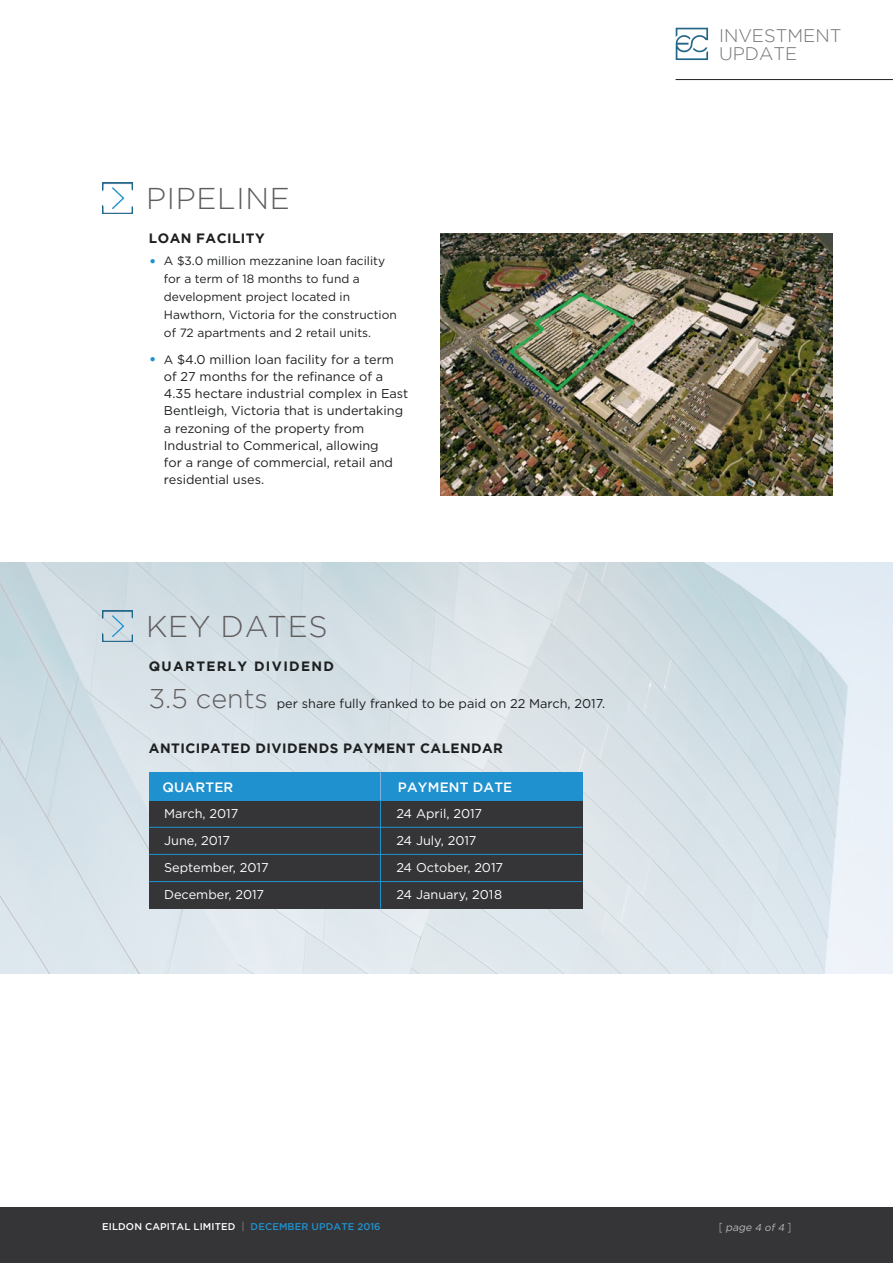
<style>
.page{position:relative;width:893px;height:1263px;background:#fff}
.page>*{position:absolute;margin:0;border:0;box-sizing:border-box;transform-origin:0 0}
.Section_headers{font:300 30px "Gotham";letter-spacing:.025em;color:#605d5f}
.t1{font:300 27px "Gotham";color:#605d5f}
.t2{font:300 18.15px/18.8px "Gotham";color:#747072}
.Body_copy_8_5pt{font:700 13.5px "Gotham";letter-spacing:.035em;color:#1d1f20}
.Subheads_11pt{font:500 13.5px "Gotham";letter-spacing:.015em;color:#fff}
.Body_copy_8_5pt-2{font:700 13.5px "Gotham";letter-spacing:.1em;color:#1d1f20}
.Body_copy_8_5pt-3{font:12.75px/17.2px "Gotham";color:#1d1f20}
.Body_copy_8_5pt-4{font:12.75px "Gotham";color:#fff}
.Body_copy_8_5pt-5{font:12px/18px "Gotham";color:#1d1f20}
.t3{font:italic 10.5px "Gotham";color:#bbb8b9}
.t4{font:500 9.75px "Gotham";letter-spacing:.015em;color:#fff}
.s1{font-size:16.5px;color:#2091cf}
.s2{font-size:12px}
.s3{font-size:10.5px;color:#747072}
.s4{color:#2091cf}
.s5{font-style:normal;font-size:11.55px}
.s6{font-size:10.05px}
</style>
<div class="page">
<img style="left:0;top:563px;width:893px;height:411px">
<div style="left:0;top:1208px;width:893px;height:55px;background:#353537"></div>
<img style="left:102px;top:183px;width:30px;height:30px">
<img style="left:109px;top:186px;width:19px;height:24px">
<img style="left:102px;top:611px;width:30px;height:30px">
<img style="left:109px;top:614px;width:19px;height:24px">
<svg style="left:676px;top:27px;width:33px;height:34px"></svg>
<hr style="left:676px;top:79px;width:217px;height:1px;background:#1d1f20">
<img style="left:441px;top:233px;width:392px;height:262px">
<div style="left:149px;top:797px;width:434px;height:111px;background:#353537"></div>
<div style="left:149px;top:772px;width:434px;height:28px;background:#2091cf"></div>
<hr style="left:149px;top:827px;width:434px;height:1px;background:#2091cf">
<hr style="left:149px;top:854px;width:434px;height:1px;background:#2091cf">
<hr style="left:149px;top:881px;width:434px;height:1px;background:#2091cf">
<hr style="left:380px;top:800px;width:1px;height:108px;background:#2091cf">
<svg style="left:380px;top:772px;width:1px;height:28px"></svg>
<p class="Section_headers" style="left:146px;top:182px;width:146px">PIPELINE</p>
<p class="Body_copy_8_5pt" style="left:149px;top:230px;width:117px">LOAN FACILITY</p>
<p class="Body_copy_8_5pt-5" style="left:164px;top:252px;width:234px;text-indent:-15px"><span class="s1">•</span> A $3.0 million mezzanine loan facility for a term of 18 months to fund a development project located in Hawthorn, Victoria for the construction of 72 apartments and 2 retail units.</p>
<p class="Body_copy_8_5pt-3" style="left:164px;top:350px;width:246px;text-indent:-15px"><span class="s1">•</span> <span class="s2">A</span> $4.0 million loan facility for a term of 27 months for the refinance of a 4.35 hectare industrial complex in East Bentleigh, Victoria that is undertaking a rezoning of the property from Industrial to Commerical, allowing<br>for a range of commercial, retail and residential uses.</p>
<p class="Section_headers" style="left:146px;top:610px;width:183px">KEY DATES</p>
<p class="Body_copy_8_5pt-2" style="left:149px;top:658px;width:187px">QUARTERLY DIVIDEND</p>
<p class="t1" style="left:149px;top:683px;width:121px">3.5 cents</p>
<p class="Body_copy_8_5pt-3" style="left:277px;top:695px;width:330px">per share fully franked to be paid on 22 March, 2017.</p>
<p class="Body_copy_8_5pt" style="left:149px;top:740px;width:356px">ANTICIPATED DIVIDENDS PAYMENT CALENDAR</p>
<p class="Subheads_11pt" style="left:163px;top:780px;width:72px">QUARTER</p>
<p class="Subheads_11pt" style="left:398px;top:780px;width:116px">PAYMENT DATE</p>
<p class="Body_copy_8_5pt-4" style="left:164px;top:806px;width:76px">March, 2017</p>
<p class="Body_copy_8_5pt-4" style="left:396px;top:806px;width:87px">24 April, 2017</p>
<p class="Body_copy_8_5pt-4" style="left:164px;top:833px;width:67px">June, 2017</p>
<p class="Body_copy_8_5pt-4" style="left:396px;top:833px;width:82px">24 July, 2017</p>
<p class="Body_copy_8_5pt-4" style="left:164px;top:860px;width:106px">September, 2017</p>
<p class="Body_copy_8_5pt-4" style="left:396px;top:860px;width:108px">24 October, 2017</p>
<p class="Body_copy_8_5pt-4" style="left:164px;top:887px;width:102px">December, 2017</p>
<p class="Body_copy_8_5pt-4" style="left:396px;top:887px;width:107px">24 January, 2018</p>
<p class="t2" style="left:719px;top:26px;width:124px">INVESTMENT<br>UPDATE</p>
<p class="t4" style="left:102px;top:1221px;width:280px">EILDON CAPITAL LIMITED <span class="s3">|</span> <span class="s4">DECEMBER UPDATE 2016</span></p>
<p class="t3" style="left:719px;top:1221px;width:73px"><span class="s5">[</span> page <span class="s6">4 of 4</span> <span class="s5">]</span></p>
</div>
